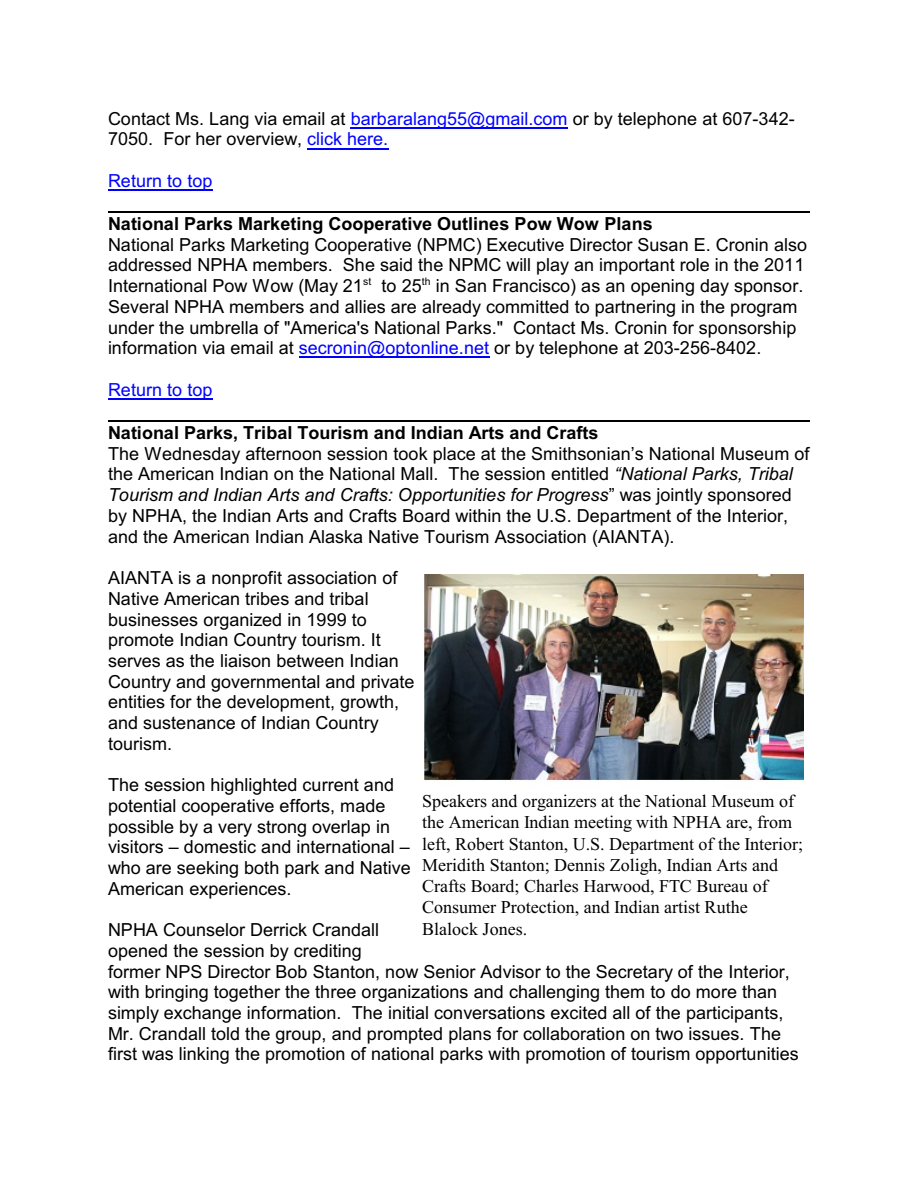
<style>
.page{position:relative;width:918px;height:1188px;background:#fff}
.page>*{position:absolute;margin:0;border:0;box-sizing:border-box;transform-origin:0 0}
.t1{font:18px/20.7px "Arial";color:#000}
.t2{font:18px/21.3px "Times New Roman";color:#000}
.t3{font:700 18px "Arial";color:#000}
.t4{font:18px "Arial";color:#00f}
.t5{font:10.5px "Arial";color:#000}
.s1{color:#00f}
.s2{font-style:italic}
</style>
<div class="page">
<hr style="left:351px;top:127px;width:217px;height:2px;background:#00f">
<hr style="left:307px;top:148px;width:81px;height:1px;background:#00f">
<hr style="left:108px;top:190px;width:105px;height:1px;background:#00f">
<hr style="left:299px;top:357px;width:190px;height:1px;background:#00f">
<hr style="left:108px;top:398px;width:105px;height:1px;background:#00f">
<hr style="left:108px;top:211px;width:702px;height:2px;background:#000">
<hr style="left:108px;top:420px;width:702px;height:2px;background:#000">
<img style="left:423px;top:574px;width:381px;height:207px">
<p class="t1" style="left:108px;top:110px;width:688px">Contact Ms. Lang via email at <span class="s1">barbaralang55@gmail.com</span> or by telephone at 607-342-<br>7050. For her overview, <span class="s1">click here.</span></p>
<p class="t4" style="left:108px;top:174px;width:106px">Return to top</p>
<p class="t3" style="left:108px;top:217px;width:546px">National Parks Marketing Cooperative Outlines Pow Wow Plans</p>
<p class="t1" style="left:108px;top:236px;width:701px">National Parks Marketing Cooperative (NPMC) Executive Director Susan E. Cronin also addressed NPHA members. She said the NPMC will play an important role in the 2011<br>International Pow Wow (May 21 to 25 in San Francisco) as an opening day sponsor.</p>
<p class="t5" style="left:363px;top:277px;width:10px">st</p>
<p class="t5" style="left:422px;top:277px;width:10px">th</p>
<p class="t1" style="left:108px;top:298px;width:691px;text-align:justify">Several NPHA members and allies are already committed to partnering in the program under the umbrella of "America's National Parks." Contact Ms. Cronin for sponsorship information via email at <span class="s1">secronin@optonline.net</span> or by telephone at 203-256-8402.</p>
<p class="t4" style="left:108px;top:383px;width:106px">Return to top</p>
<p class="t3" style="left:108px;top:426px;width:492px">National Parks, Tribal Tourism and Indian Arts and Crafts</p>
<p class="t1" style="left:108px;top:445px;width:703px">The Wednesday afternoon session took place at the Smithsonian’s National Museum of the American Indian on the National Mall. The session entitled <span class="s2">“National Parks, Tribal Tourism and Indian Arts and Crafts: Opportunities for Progress</span>” was jointly sponsored by NPHA, the Indian Arts and Crafts Board within the U.S. Department of the Interior, and the American Indian Alaska Native Tourism Association (AIANTA).</p>
<p class="t1" style="left:108px;top:569px;width:308px">AIANTA is a nonprofit association of<br>Native American tribes and tribal businesses organized in 1999 to promote Indian Country tourism. It serves as the liaison between Indian<br>Country and governmental and private entities for the development, growth, and sustenance of Indian Country tourism.</p>
<p class="t1" style="left:108px;top:776px;width:304px">The session highlighted current and potential cooperative efforts, made possible by a very strong overlap in visitors – domestic and international – who are seeking both park and Native American experiences.</p>
<p class="t1" style="left:108px;top:921px;width:692px">NPHA Counselor Derrick Crandall<br>opened the session by crediting<br>former NPS Director Bob Stanton, now Senior Advisor to the Secretary of the Interior, with bringing together the three organizations and challenging them to do more than simply exchange information. The initial conversations excited all of the participants, Mr. Crandall told the group, and prompted plans for collaboration on two issues. The first was linking the promotion of national parks with promotion of tourism opportunities</p>
<p class="t2" style="left:422px;top:792px;width:382px">Speakers and organizers at the National Museum of the American Indian meeting with NPHA are, from left, Robert Stanton, U.S. Department of the Interior; Meridith Stanton; Dennis Zoligh, Indian Arts and Crafts Board; Charles Harwood, FTC Bureau of Consumer Protection, and Indian artist Ruthe Blalock Jones.</p>
</div>
